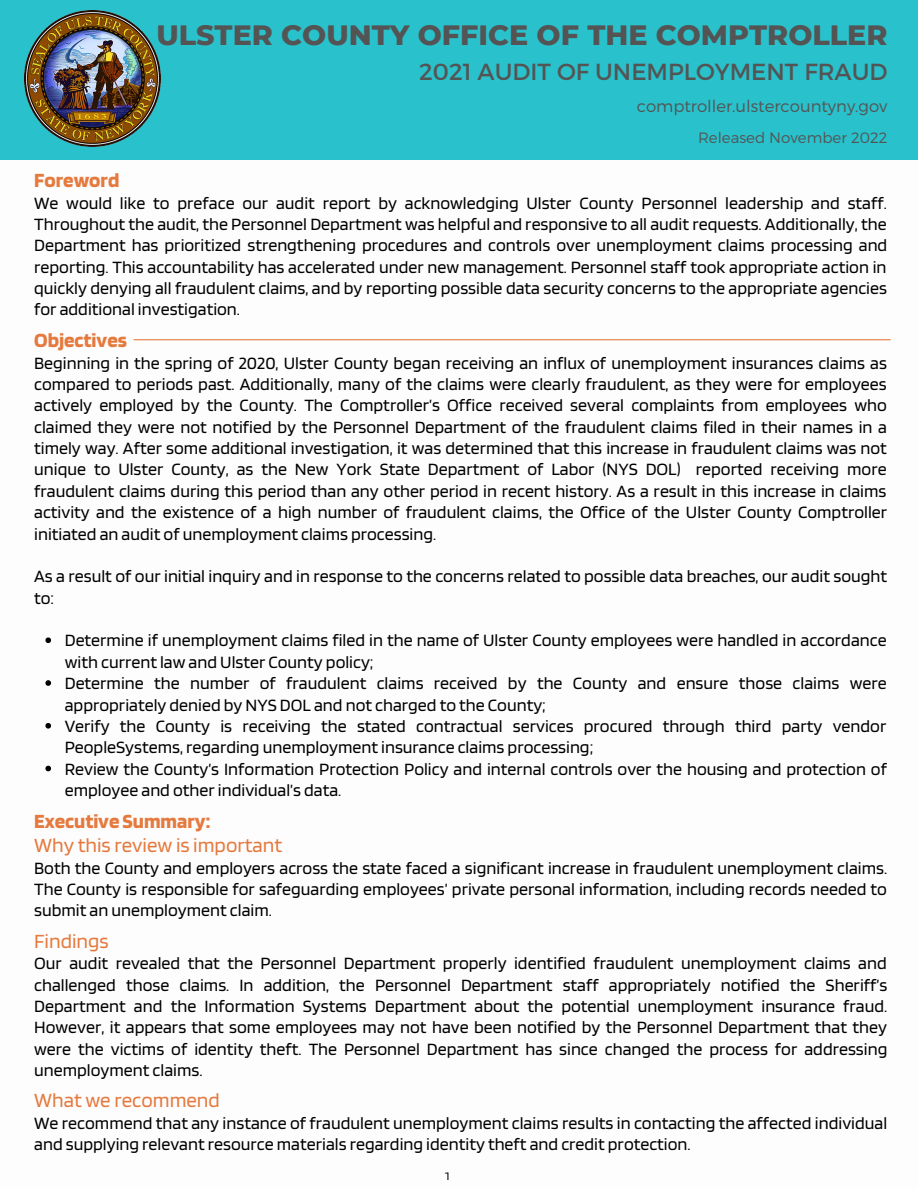
<style>
.page{position:relative;width:918px;height:1188px;background:#fff}
.page>*{position:absolute;margin:0;border:0;box-sizing:border-box;transform-origin:0 0}
.t1{font:800 28.5px "Montserrat";color:#545454}
.t2{font:23.25px "Montserrat";color:#545454}
.t3{font:21px "Blinker";color:#e57a3e}
.t4{font:700 21px "Blinker";color:#e57a3e}
.t5{font:18px/21.3px "Blinker";color:#000;text-align:justify}
.t6{font:300 16.5px "Montserrat";color:#545454}
.t7{font:300 15px "Montserrat";color:#545454}
.t8{font:12px "Blinker";color:#000}
</style>
<div class="page">
<div style="left:0;top:0;width:918px;height:160px;background:#29c1cb"></div>
<img style="left:24px;top:10px;width:136px;height:136px">
<hr style="left:134px;top:339px;width:757px;height:1px;background:#e57a3e">
<svg style="left:45px;top:637px;width:6px;height:6px"></svg>
<svg style="left:45px;top:680px;width:6px;height:6px"></svg>
<svg style="left:45px;top:723px;width:6px;height:6px"></svg>
<svg style="left:45px;top:766px;width:6px;height:5px"></svg>
<p class="t4" style="left:34px;top:167px;width:87px">Foreword</p>
<h1 class="t1" style="left:156px;top:17px;width:733px">ULSTER COUNTY OFFICE OF THE COMPTROLLER</h1>
<p class="t2" style="left:419px;top:57px;width:470px">2021 AUDIT OF UNEMPLOYMENT FRAUD</p>
<p class="t6" style="left:637px;top:96px;width:252px">comptroller.ulstercountyny.gov</p>
<p class="t7" style="left:698px;top:128px;width:191px">Released November 2022</p>
<p class="t5" style="left:34px;top:191px;width:855px">We would like to preface our audit report by acknowledging Ulster County Personnel leadership and staff.<br>Throughout the audit, the Personnel Department was helpful and responsive to all audit requests. Additionally, the Department has prioritized strengthening procedures and controls over unemployment claims processing and reporting. This accountability has accelerated under new management. Personnel staff took appropriate action in quickly denying all fraudulent claims, and by reporting possible data security concerns to the appropriate agencies for additional investigation.</p>
<p class="t4" style="left:34px;top:327px;width:94px">Objectives</p>
<p class="t5" style="left:34px;top:351px;width:854px">Beginning in the spring of 2020, Ulster County began receiving an influx of unemployment insurances claims as compared to periods past. Additionally, many of the claims were clearly fraudulent, as they were for employees actively employed by the County. The Comptroller’s Office received several complaints from employees who claimed they were not notified by the Personnel Department of the fraudulent claims filed in their names in a timely way. After some additional investigation, it was determined that this increase in fraudulent claims was not unique to Ulster County, as the New York State Department of Labor (NYS DOL) reported receiving more fraudulent claims during this period than any other period in recent history. As a result in this increase in claims activity and the existence of a high number of fraudulent claims, the Office of the Ulster County Comptroller initiated an audit of unemployment claims processing.</p>
<p class="t5" style="left:34px;top:565px;width:854px">As a result of our initial inquiry and in response to the concerns related to possible data breaches, our audit sought to:</p>
<p class="t5" style="left:65px;top:629px;width:824px;text-align:left">Determine if unemployment claims filed in the name of Ulster County employees were handled in accordance with current law and Ulster County policy;<br>Determine the number of fraudulent claims received by the County and ensure those claims were appropriately denied by NYS DOL and not charged to the County;<br>Verify the County is receiving the stated contractual services procured through third party vendor PeopleSystems, regarding unemployment insurance claims processing;<br>Review the County’s Information Protection Policy and internal controls over the housing and protection of employee and other individual’s data.</p>
<p class="t4" style="left:34px;top:807px;width:178px">Executive Summary:</p>
<p class="t3" style="left:34px;top:832px;width:250px">Why this review is important</p>
<p class="t5" style="left:34px;top:857px;width:855px">Both the County and employers across the state faced a significant increase in fraudulent unemployment claims.<br>The County is responsible for safeguarding employees’ private personal information, including records needed to submit an unemployment claim.</p>
<p class="t3" style="left:34px;top:928px;width:76px">Findings</p>
<p class="t5" style="left:34px;top:952px;width:855px">Our audit revealed that the Personnel Department properly identified fraudulent unemployment claims and challenged those claims. In addition, the Personnel Department staff appropriately notified the Sheriff’s Department and the Information Systems Department about the potential unemployment insurance fraud.<br>However, it appears that some employees may not have been notified by the Personnel Department that they were the victims of identity theft. The Personnel Department has since changed the process for addressing unemployment claims.</p>
<p class="t5" style="left:34px;top:1112px;width:855px">We recommend that any instance of fraudulent unemployment claims results in contacting the affected individual and supplying relevant resource materials regarding identity theft and credit protection.</p>
<p class="t3" style="left:34px;top:1087px;width:187px">What we recommend</p>
<p class="t8" style="left:445px;top:1168px;width:6px">1</p>
</div>
